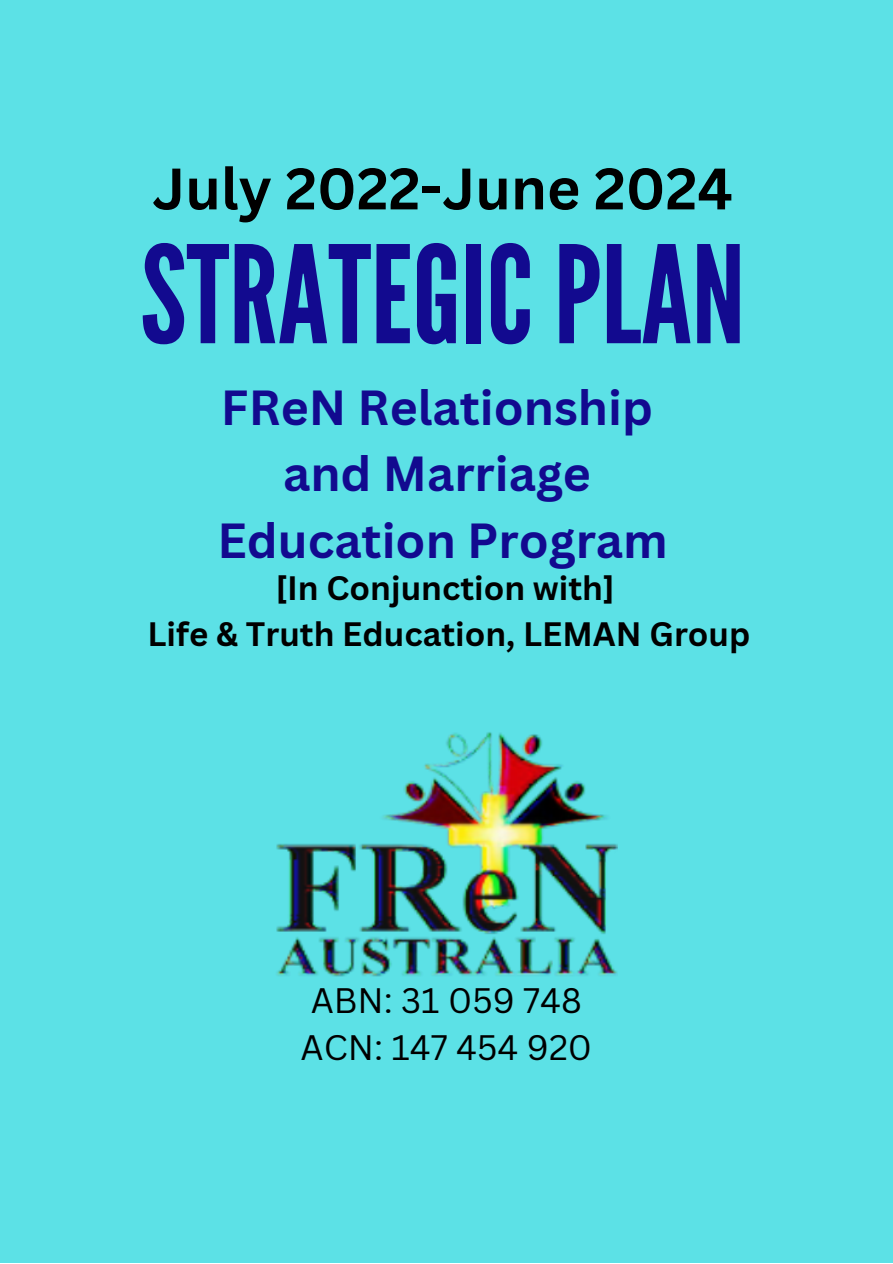
<style>
.page{position:relative;width:893px;height:1264px;background:#fff}
.page>*{position:absolute;margin:0;border:0;box-sizing:border-box;transform-origin:0 0}
.t1{font:134.85px "League Gothic";color:#120a8f}
.t2{font:700 57.15px "Canva Sans";color:#000}
.t3{font:700 48px/66.3px "Canva Sans";color:#120a8f;text-align:center}
.t4{font:34.5px/47.2px "Canva Sans";color:#000}
.t5{font:700 33px/46px "Canva Sans";color:#000;text-align:center}
</style>
<div class="page">
<div style="left:0;top:0;width:892px;height:1262px;background:#5ce1e6"></div>
<img style="left:276px;top:732px;width:341px;height:245px">
<h2 class="t2" style="left:152px;top:148px;width:582px">July 2022-June 2024</h2>
<h1 class="t1" style="left:140px;top:217px;width:606px">STRATEGICPLAN</h1>
<h3 class="t3" style="left:217px;top:373px;width:452px">FReN Relationship and Marriage<br>Education Program</h3>
<p class="t5" style="left:147px;top:564px;width:604px">[In Conjunction with]<br>Life &amp; Truth Education, LEMAN Group</p>
<p class="t4" style="left:300px;top:976px;width:293px">ABN: 31 059 748<br>ACN: 147 454 920</p>
</div>
